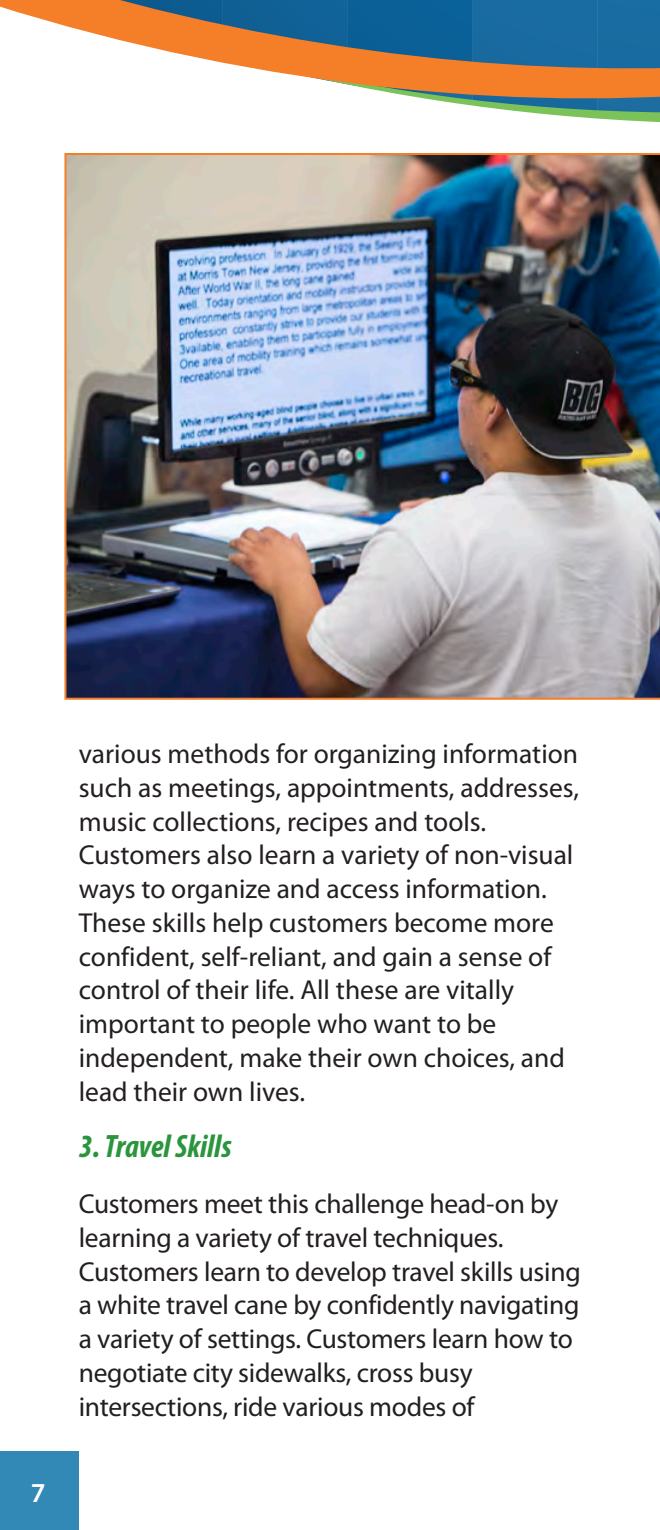
<style>
.page{position:relative;width:660px;height:1530px;background:#fff}
.page>*{position:absolute;margin:0;border:0;box-sizing:border-box;transform-origin:0 0}
.t1{font:italic 700 condensed 32.5px "Myriad Pro";color:#2b953e}
.t2{font:27.5px/33.8px "Myriad Pro";color:#231f20}
.t3{font:600 27.5px "Myriad Pro";color:#fff}
</style>
<div class="page">
<div style="left:0;top:1451px;width:79px;height:79px;background:#3389b6"></div>
<svg style="left:0;top:0;width:660px;height:122px"></svg>
<img style="left:64px;top:153px;width:596px;height:547px">
<p class="t3" style="left:31px;top:1476px;width:16px">7</p>
<p class="t2" style="left:79px;top:737px;width:502px">various methods for organizing information such as meetings, appointments, addresses, music collections, recipes and tools.<br>Customers also learn a variety of non-visual ways to organize and access information.<br>These skills help customers become more confident, self-reliant, and gain a sense of control of their life. All these are vitally important to people who want to be independent, make their own choices, and lead their own lives.</p>
<h3 class="t1" style="left:79px;top:1126px;width:154px">3. Travel Skills</h3>
<p class="t2" style="left:79px;top:1187px;width:503px">Customers meet this challenge head-on by learning a variety of travel techniques.<br>Customers learn to develop travel skills using a white travel cane by confidently navigating a variety of settings. Customers learn how to negotiate city sidewalks, cross busy intersections, ride various modes of</p>
</div>
